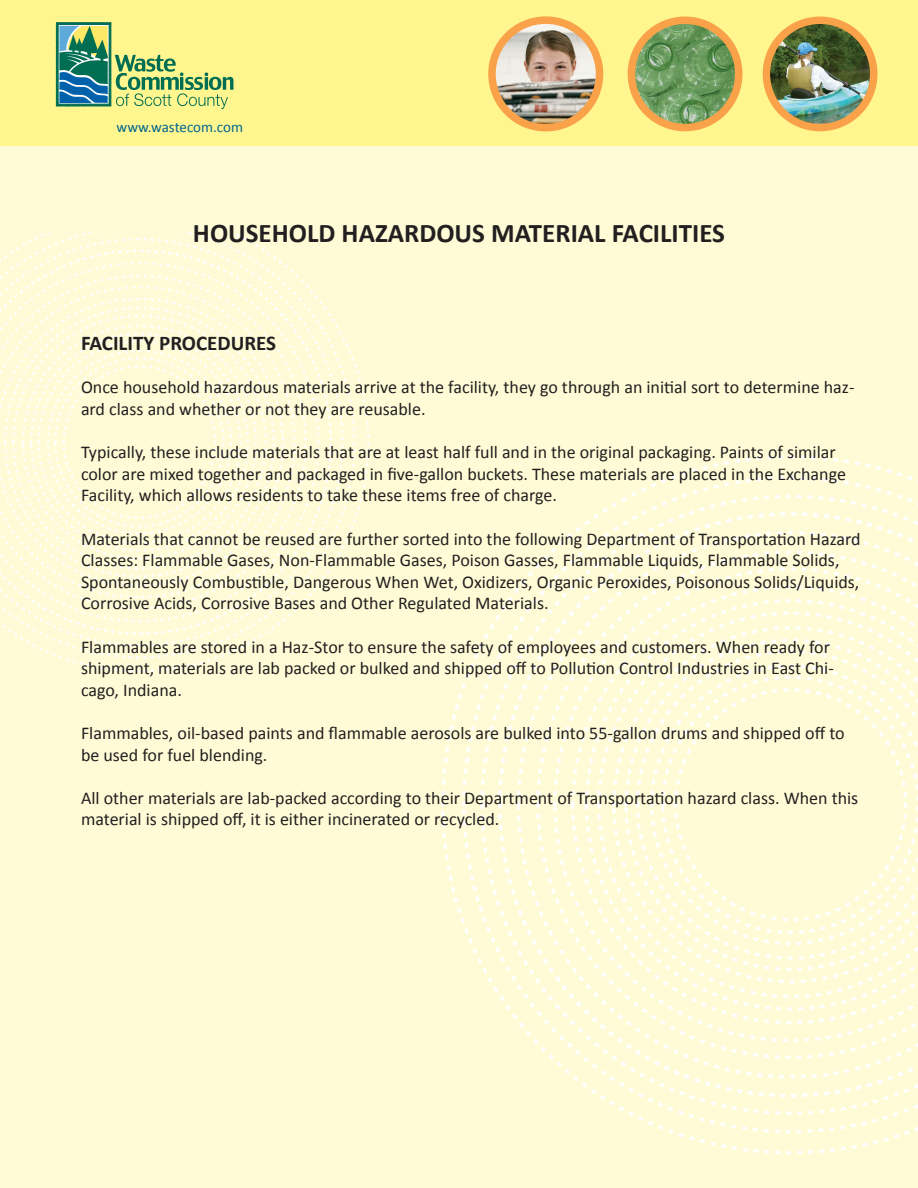
<style>
.page{position:relative;width:918px;height:1188px;background:#fff}
.page>*{position:absolute;margin:0;border:0;box-sizing:border-box;transform-origin:0 0}
.t1{font:700 27px "Calibri";color:#231f20}
.t2{font:700 21px "Calibri";color:#231f20}
.t3{font:18px/21.6px "Calibri";color:#231f20}
.fineprint{font:15px "Calibri";color:#00668d}
</style>
<div class="page">
<div style="left:0;top:0;width:918px;height:147px;background:#fff690"></div>
<img style="left:492px;top:20px;width:108px;height:108px;border-radius:50%">
<div style="left:488px;top:16px;width:115px;height:115px;border:8px solid #f9a249;border-radius:50%"></div>
<img style="left:631px;top:20px;width:108px;height:108px;border-radius:50%">
<div style="left:628px;top:17px;width:114px;height:114px;border:8px solid #f9a249;border-radius:50%"></div>
<img style="left:766px;top:20px;width:108px;height:108px;border-radius:50%">
<div style="left:763px;top:17px;width:115px;height:114px;border:8px solid #f9a249;border-radius:50%"></div>
<svg style="left:56px;top:22px;width:177px;height:87px"></svg>
<div style="left:0;top:147px;width:918px;height:1041px;background:#fffbd6"></div>
<svg style="left:462px;top:476px;width:456px;height:657px"></svg>
<svg style="left:480px;top:495px;width:438px;height:620px"></svg>
<svg style="left:517px;top:531px;width:401px;height:548px"></svg>
<svg style="left:553px;top:567px;width:365px;height:475px"></svg>
<svg style="left:585px;top:599px;width:333px;height:412px"></svg>
<svg style="left:612px;top:626px;width:306px;height:357px"></svg>
<svg style="left:624px;top:638px;width:294px;height:333px"></svg>
<svg style="left:636px;top:650px;width:282px;height:310px"></svg>
<svg style="left:650px;top:664px;width:268px;height:281px"></svg>
<svg style="left:661px;top:675px;width:257px;height:259px"></svg>
<svg style="left:0;top:238px;width:344px;height:408px"></svg>
<svg style="left:0;top:262px;width:320px;height:360px"></svg>
<svg style="left:0;top:286px;width:296px;height:312px"></svg>
<p class="fineprint" style="left:117px;top:118px;width:128px">www.wastecom.com</p>
<p class="t1" style="left:193px;top:216px;width:534px">HOUSEHOLD HAZARDOUS MATERIAL FACILITIES</p>
<p class="t2" style="left:81px;top:330px;width:197px">FACILITY PROCEDURES</p>
<p class="t3" style="left:81px;top:376px;width:775px">Once household hazardous materials arrive at the facility, they go through an initial sort to determine haz&shy;ard class and whether or not they are reusable.</p>
<p class="t3" style="left:81px;top:441px;width:767px">Typically, these include materials that are at least half full and in the original packaging. Paints of similar color are mixed together and packaged in five-gallon buckets. These materials are placed in the Exchange<br>Facility, which allows residents to take these items free of charge.</p>
<p class="t3" style="left:81px;top:527px;width:781px">Materials that cannot be reused are further sorted into the following Department of Transportation Hazard Classes: Flammable Gases, Non-Flammable Gases, Poison Gasses, Flammable Liquids, Flammable Solids, Spontaneously Combustible, Dangerous When Wet, Oxidizers, Organic Peroxides, Poisonous Solids/Liquids, Corrosive Acids, Corrosive Bases and Other Regulated Materials.</p>
<p class="t3" style="left:81px;top:635px;width:754px">Flammables are stored in a Haz-Stor to ensure the safety of employees and customers. When ready for shipment, materials are lab packed or bulked and shipped off to Pollution Control Industries in East Chi&shy;cago, Indiana.</p>
<p class="t3" style="left:81px;top:721px;width:765px">Flammables, oil-based paints and flammable aerosols are bulked into 55-gallon drums and shipped off to be used for fuel blending.</p>
<p class="t3" style="left:81px;top:786px;width:779px">All other materials are lab-packed according to their Department of Transportation hazard class. When this material is shipped off, it is either incinerated or recycled.</p>
</div>
